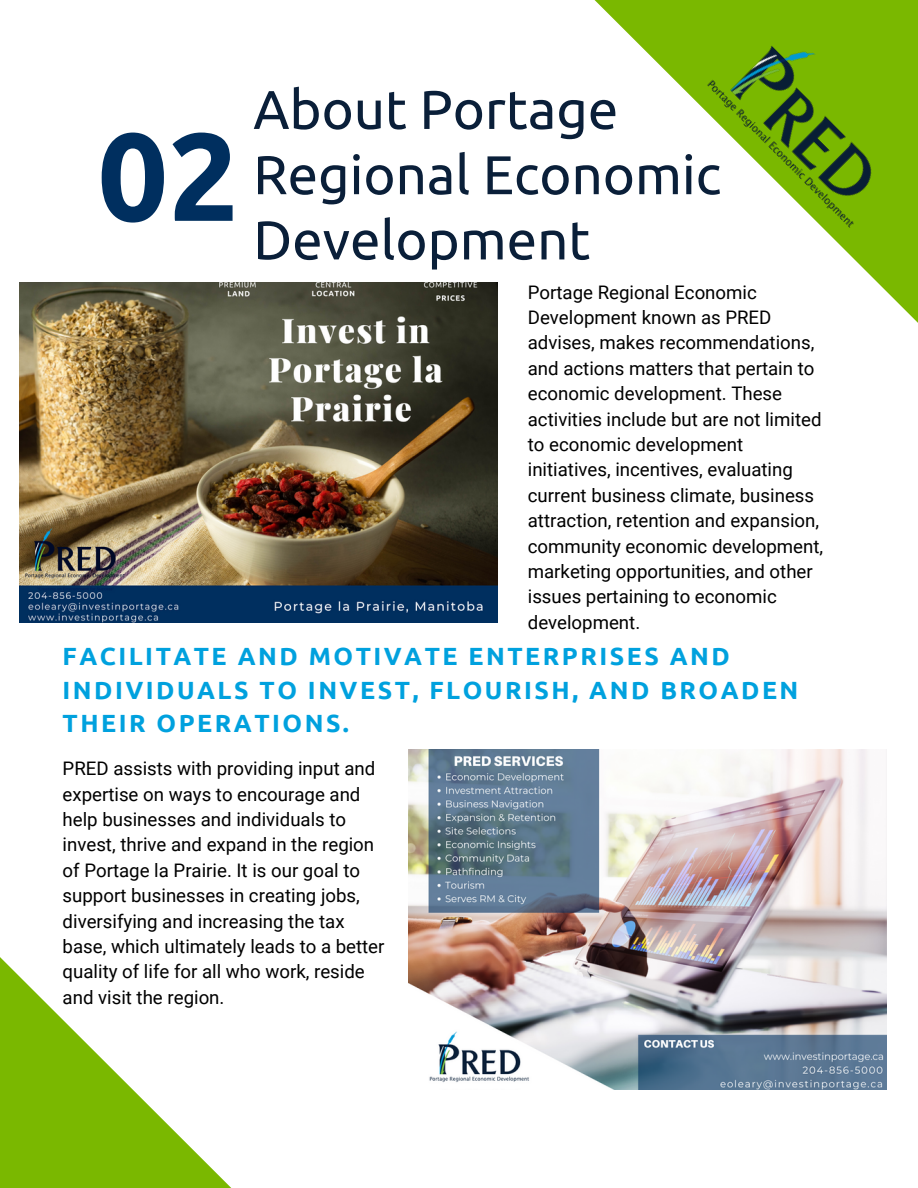
<style>
.page{position:relative;width:918px;height:1188px;background:#fff}
.page>*{position:absolute;margin:0;border:0;box-sizing:border-box;transform-origin:0 0}
.t1{font:700 124.5px "Ubuntu";color:#002f5f}
.t2{font:54.6px/65.2px "Ubuntu";color:#0a1f39}
.t3{font:700 24.9px/33.8px "Ubuntu";letter-spacing:.1em;color:#00a1de}
.t4{font:18.6px/25.3px "Roboto";color:#000}
</style>
<div class="page">
<svg style="left:594px;top:0;width:324px;height:323px"></svg>
<svg style="left:0;top:749px;width:478px;height:439px"></svg>
<img style="left:20px;top:282px;width:478px;height:340px">
<img style="left:687px;top:0;width:231px;height:250px">
<img style="left:409px;top:750px;width:478px;height:339px">
<h1 class="t1" style="left:97px;top:105px;width:143px">02</h1>
<h2 class="t2" style="left:253px;top:76px;width:469px">About Portage<br>Regional Economic<br>Development</h2>
<p class="t4" style="left:528px;top:280px;width:297px">Portage Regional Economic<br>Development known as PRED advises, makes recommendations, and actions matters that pertain to economic development. These activities include but are not limited to economic development initiatives, incentives, evaluating current business climate, business attraction, retention and expansion, community economic development, marketing opportunities, and other issues pertaining to economic development.</p>
<h3 class="t3" style="left:63px;top:639px;width:737px">FACILITATE AND MOTIVATE ENTERPRISES AND<br>INDIVIDUALS TO INVEST, FLOURISH, AND BROADEN<br>THEIR OPERATIONS.</h3>
<p class="t4" style="left:63px;top:756px;width:323px">PRED assists with providing input and expertise on ways to encourage and help businesses and individuals to invest, thrive and expand in the region of Portage la Prairie. It is our goal to support businesses in creating jobs, diversifying and increasing the tax base, which ultimately leads to a better quality of life for all who work, reside and visit the region.</p>
</div>
